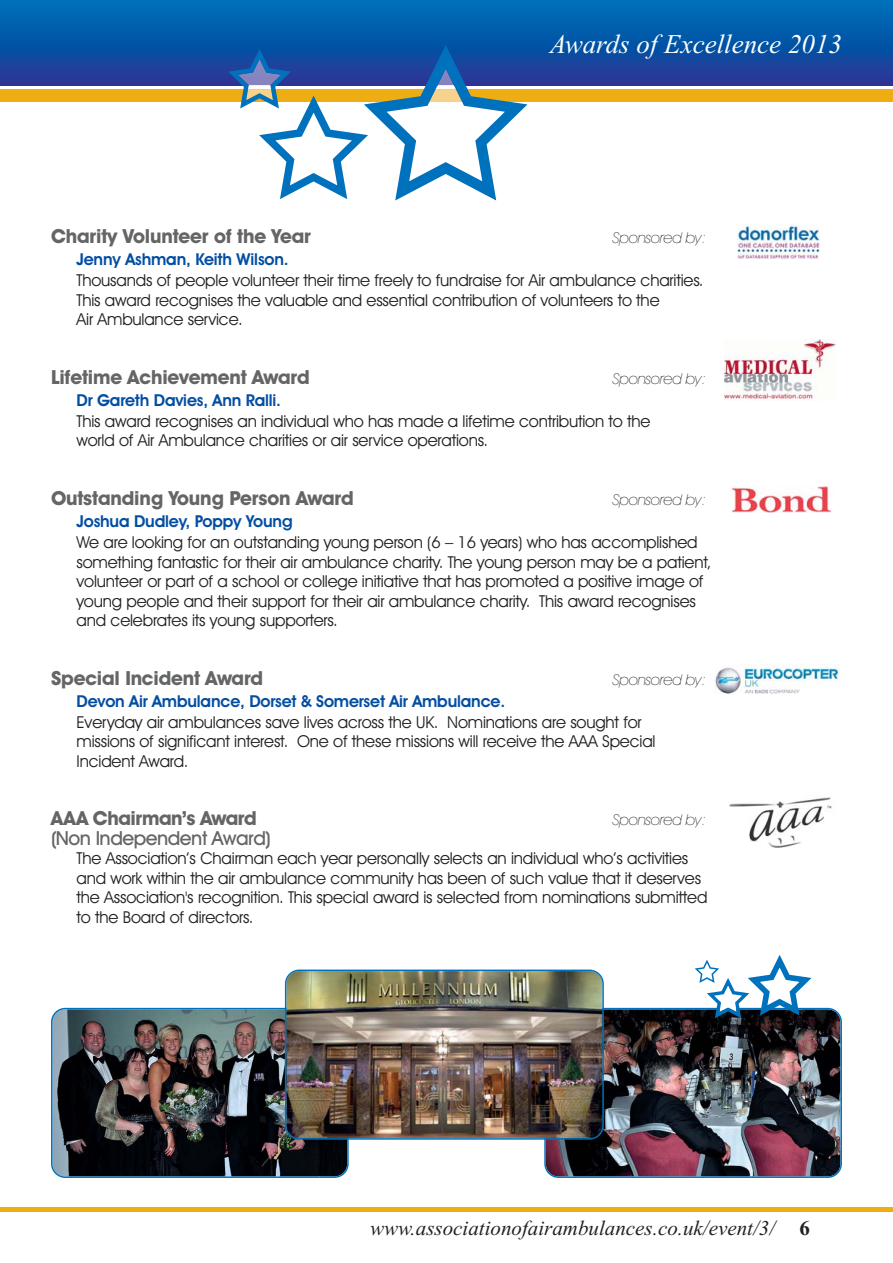
<style>
.page{position:relative;width:893px;height:1263px;background:#fff}
.page>*{position:absolute;margin:0;border:0;box-sizing:border-box;transform-origin:0 0}
.t1{font:italic 27px "Times New Roman";color:#fff}
.t2{font:italic 21px "Times New Roman";color:#231f20}
.t3{font:700 19.5px "Avant Garde IT Cby BT";letter-spacing:-.01em;color:#646665}
.t4{font:500 19.5px "Avant Garde IT Cby BT";letter-spacing:-.025em;color:#646665}
.t5{font:16.5px/19.5px "Avant Garde IT Cby BT";letter-spacing:-.01em;color:#231f20}
.t6{font:600 16.5px "Avant Garde IT Cby BT";letter-spacing:-.01em;color:#034ea2}
.t7{font:italic 200 15px "Avant Garde IT Cby BT";letter-spacing:-.01em;color:#231f20}
.s1{font-weight:700;font-style:normal}
</style>
<div class="page">
<img style="left:51px;top:1008px;width:298px;height:170px">
<img style="left:544px;top:1008px;width:298px;height:170px">
<img style="left:285px;top:969px;width:319px;height:171px">
<svg style="left:0;top:0;width:893px;height:85px;background:#0956a8"></svg>
<div style="left:0;top:89px;width:893px;height:13px;background:#efad14"></div>
<hr style="left:0;top:1208px;width:893px;height:4px;background:#efad14">
<img style="left:729px;top:797px;width:103px;height:51px">
<img style="left:731px;top:486px;width:101px;height:26px">
<img style="left:725px;top:340px;width:111px;height:60px">
<img style="left:738px;top:224px;width:81px;height:35px">
<img style="left:714px;top:664px;width:126px;height:30px">
<svg style="left:695px;top:955px;width:116px;height:63px"></svg>
<svg style="left:228px;top:45px;width:299px;height:156px"></svg>
<h1 class="t1" style="left:550px;top:28px;width:294px">Awards of Excellence 2013</h1>
<p class="t3" style="left:51px;top:226px;width:262px">Charity Volunteer of the Year</p>
<p class="t7" style="left:613px;top:232px;width:95px">Sponsored by:</p>
<p class="t6" style="left:77px;top:253px;width:214px">Jenny Ashman, Keith Wilson.</p>
<p class="t5" style="left:77px;top:272px;width:629px">Thousands of people volunteer their time freely to fundraise for Air ambulance charities.<br>This award recognises the valuable and essential contribution of volunteers to the<br>Air Ambulance service.</p>
<p class="t3" style="left:51px;top:367px;width:260px">Lifetime Achievement Award</p>
<p class="t7" style="left:613px;top:373px;width:95px">Sponsored by:</p>
<p class="t6" style="left:77px;top:394px;width:206px">Dr Gareth Davies, Ann Ralli.</p>
<p class="t5" style="left:77px;top:413px;width:576px">This award recognises an individual who has made a lifetime contribution to the world of Air Ambulance charities or air service operations.</p>
<p class="t3" style="left:51px;top:488px;width:304px">Outstanding Young Person Award</p>
<p class="t7" style="left:613px;top:494px;width:95px">Sponsored by:</p>
<p class="t6" style="left:77px;top:515px;width:218px">Joshua Dudley, Poppy Young</p>
<p class="t5" style="left:77px;top:534px;width:636px">We are looking for an outstanding young person (6 – 16 years) who has accomplished something fantastic for their air ambulance charity. The young person may be a patient, volunteer or part of a school or college initiative that has promoted a positive image of young people and their support for their air ambulance charity. This award recognises and celebrates its young supporters.</p>
<p class="t3" style="left:51px;top:668px;width:214px">Special Incident Award</p>
<p class="t7" style="left:613px;top:674px;width:95px">Sponsored by:</p>
<p class="t6" style="left:77px;top:695px;width:430px">Devon Air Ambulance, Dorset &amp; Somerset Air Ambulance.</p>
<p class="t5" style="left:77px;top:714px;width:581px">Everyday air ambulances save lives across the UK. Nominations are sought for missions of significant interest. One of these missions will receive the AAA Special<br>Incident Award.</p>
<p class="t3" style="left:51px;top:809px;width:207px">AAA Chairman’s Award</p>
<p class="t7" style="left:613px;top:814px;width:95px">Sponsored by:</p>
<p class="t4" style="left:51px;top:831px;width:221px">(Non Independent Award)</p>
<p class="t5" style="left:77px;top:850px;width:632px">The Association’s Chairman each year personally selects an individual who’s activities and work within the air ambulance community has been of such value that it deserves the Association's recognition. This special award is selected from nominations submitted to the Board of directors.</p>
<p class="t2" style="left:370px;top:1215px;width:441px">www.associationofairambulances.co.uk/event/3/ <span class="s1">6</span></p>
</div>
